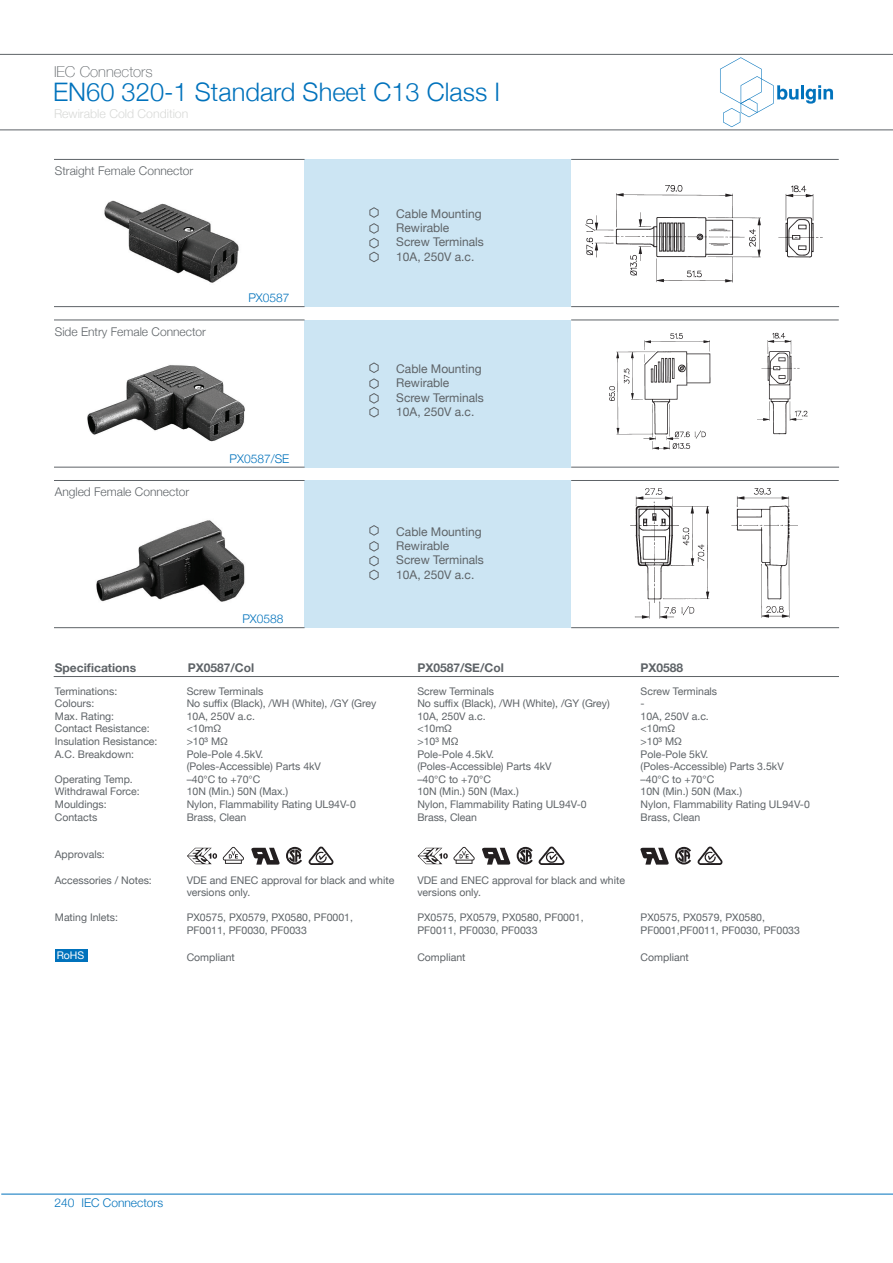
<style>
.page{position:relative;width:893px;height:1263px;background:#fff}
.page>*{position:absolute;margin:0;border:0;box-sizing:border-box;transform-origin:0 0}
.t1{font:300 25.5px "Helvetica Neue";color:#0072bc}
.t2{font:100 15px "Helvetica Neue";color:#5e6367}
.t3{font:300 12.3px "Helvetica Neue";color:#d8d9d7}
.t4{font:12px "Helvetica Neue";color:#5e6367}
.t5{font:300 12px "Helvetica Neue";color:#5e6367}
.t6{font:700 12px "Helvetica Neue";color:#5e6367}
.t7{font:300 12px "Helvetica Neue";color:#0072bc}
.t8{font:10.5px/12.6px "Helvetica Neue";color:#5e6367}
.t9{font:10.5px "Helvetica Neue";color:#fff}
</style>
<div class="page">
<svg style="left:720px;top:57px;width:78px;height:70px"></svg>
<hr style="left:801px;top:85px;width:3px;height:14px;background:#0072bc">
<svg style="left:806px;top:85px;width:27px;height:19px"></svg>
<img style="left:72px;top:520px;width:194px;height:109px">
<img style="left:61px;top:365px;width:208px;height:102px">
<img style="left:74px;top:200px;width:190px;height:120px">
<hr style="left:0;top:54px;width:893px;height:1px;background:#5e6367">
<hr style="left:0;top:129px;width:893px;height:1px;background:#5e6367">
<div style="left:305px;top:159px;width:266px;height:148px;background:#cce5f3"></div>
<div style="left:305px;top:320px;width:266px;height:147px;background:#cce5f3"></div>
<div style="left:305px;top:480px;width:266px;height:148px;background:#cce5f3"></div>
<hr style="left:571px;top:159px;width:268px;height:1px;background:#5e6367">
<hr style="left:571px;top:320px;width:268px;height:1px;background:#5e6367">
<hr style="left:571px;top:480px;width:268px;height:1px;background:#5e6367">
<hr style="left:54px;top:306px;width:251px;height:1px;background:#5e6367">
<hr style="left:54px;top:467px;width:251px;height:1px;background:#5e6367">
<hr style="left:54px;top:627px;width:251px;height:1px;background:#5e6367">
<hr style="left:571px;top:306px;width:268px;height:1px;background:#5e6367">
<hr style="left:571px;top:467px;width:268px;height:1px;background:#5e6367">
<hr style="left:571px;top:627px;width:268px;height:1px;background:#5e6367">
<hr style="left:54px;top:159px;width:251px;height:1px;background:#5e6367">
<hr style="left:54px;top:320px;width:251px;height:1px;background:#5e6367">
<hr style="left:54px;top:480px;width:251px;height:1px;background:#5e6367">
<svg style="left:369px;top:207px;width:10px;height:56px"></svg>
<svg style="left:369px;top:362px;width:10px;height:56px"></svg>
<svg style="left:369px;top:525px;width:10px;height:55px"></svg>
<div style="left:55px;top:949px;width:32px;height:13px;background:#0072bc"></div>
<hr style="left:54px;top:676px;width:785px;height:1px;background:#5e6367">
<img style="left:585px;top:185px;width:238px;height:98px">
<img style="left:609px;top:332px;width:199px;height:118px">
<img style="left:630px;top:488px;width:167px;height:131px">
<svg style="left:286px;top:847px;width:16px;height:17px"></svg>
<svg style="left:517px;top:847px;width:16px;height:17px"></svg>
<svg style="left:675px;top:847px;width:16px;height:17px"></svg>
<svg style="left:187px;top:848px;width:30px;height:17px"></svg>
<img style="left:308px;top:846px;width:26px;height:19px">
<img style="left:539px;top:846px;width:25px;height:19px">
<img style="left:697px;top:846px;width:26px;height:19px">
<svg style="left:225px;top:860px;width:17px;height:4px"></svg>
<hr style="left:226px;top:860px;width:15px;height:3px;background:#231f20">
<svg style="left:223px;top:847px;width:21px;height:13px"></svg>
<svg style="left:418px;top:847px;width:57px;height:18px"></svg>
<svg style="left:251px;top:848px;width:29px;height:17px"></svg>
<svg style="left:482px;top:848px;width:29px;height:17px"></svg>
<svg style="left:640px;top:848px;width:29px;height:17px"></svg>
<hr style="left:1px;top:1194px;width:892px;height:1px;background:#0072bc">
<p class="t2" style="left:54px;top:60px;width:100px">IEC Connectors</p>
<p class="t1" style="left:53px;top:72px;width:448px">EN60 320-1 Standard Sheet C13 Class I</p>
<p class="t3" style="left:54px;top:104px;width:136px">Rewirable Cold Condition</p>
<p class="t5" style="left:55px;top:161px;width:140px">Straight Female Connector</p>
<p class="t5" style="left:55px;top:322px;width:153px">Side Entry Female Connector</p>
<p class="t7" style="left:248px;top:288px;width:43px">PX0587</p>
<p class="t5" style="left:55px;top:482px;width:136px">Angled Female Connector</p>
<p class="t7" style="left:230px;top:449px;width:61px">PX0587/SE</p>
<p class="t7" style="left:242px;top:609px;width:43px">PX0588</p>
<p class="t4" style="left:396px;top:205px;width:87px">Cable Mounting</p>
<p class="t4" style="left:396px;top:219px;width:55px">Rewirable</p>
<p class="t4" style="left:396px;top:234px;width:89px">Screw Terminals</p>
<p class="t4" style="left:396px;top:248px;width:80px">10A, 250V a.c.</p>
<p class="t4" style="left:396px;top:360px;width:87px">Cable Mounting</p>
<p class="t4" style="left:396px;top:374px;width:55px">Rewirable</p>
<p class="t4" style="left:396px;top:389px;width:89px">Screw Terminals</p>
<p class="t4" style="left:396px;top:403px;width:80px">10A, 250V a.c.</p>
<p class="t4" style="left:396px;top:523px;width:87px">Cable Mounting</p>
<p class="t4" style="left:396px;top:537px;width:55px">Rewirable</p>
<p class="t4" style="left:396px;top:551px;width:89px">Screw Terminals</p>
<p class="t4" style="left:396px;top:566px;width:80px">10A, 250V a.c.</p>
<p class="t6" style="left:55px;top:658px;width:83px">Specifications</p>
<p class="t8" style="left:55px;top:685px;width:64px">Terminations:</p>
<p class="t8" style="left:55px;top:698px;width:41px">Colours:</p>
<p class="t8" style="left:55px;top:710px;width:61px">Max. Rating:</p>
<p class="t8" style="left:55px;top:723px;width:96px">Contact Resistance:</p>
<p class="t8" style="left:55px;top:736px;width:104px">Insulation Resistance:</p>
<p class="t8" style="left:55px;top:748px;width:81px">A.C. Breakdown:</p>
<p class="t8" style="left:55px;top:773px;width:80px">Operating Temp.</p>
<p class="t8" style="left:55px;top:786px;width:86px">Withdrawal Force:</p>
<p class="t8" style="left:55px;top:799px;width:53px">Mouldings:</p>
<p class="t8" style="left:55px;top:811px;width:44px">Contacts</p>
<p class="t8" style="left:55px;top:849px;width:51px">Approvals:</p>
<p class="t8" style="left:55px;top:874px;width:99px">Accessories / Notes:</p>
<p class="t8" style="left:55px;top:912px;width:65px">Mating Inlets:</p>
<p class="t9" style="left:57px;top:948px;width:29px">RoHS</p>
<p class="t6" style="left:188px;top:658px;width:68px">PX0587/Col</p>
<p class="t6" style="left:417px;top:658px;width:88px">PX0587/SE/Col</p>
<p class="t8" style="left:417px;top:685px;width:78px">Screw Terminals</p>
<p class="t8" style="left:417px;top:698px;width:194px">No suffix (Black), /WH (White), /GY (Grey)</p>
<p class="t8" style="left:417px;top:710px;width:70px">10A, 250V a.c.</p>
<p class="t8" style="left:417px;top:723px;width:36px">&lt;10mΩ</p>
<p class="t8" style="left:417px;top:736px;width:43px">&gt;10³ MΩ</p>
<p class="t8" style="left:417px;top:748px;width:78px">Pole-Pole 4.5kV.</p>
<p class="t8" style="left:417px;top:761px;width:136px">(Poles-Accessible) Parts 4kV</p>
<p class="t8" style="left:417px;top:773px;width:75px">–40°C to +70°C</p>
<p class="t8" style="left:417px;top:786px;width:103px">10N (Min.) 50N (Max.)</p>
<p class="t8" style="left:417px;top:799px;width:171px">Nylon, Flammability Rating UL94V-0</p>
<p class="t8" style="left:417px;top:811px;width:61px">Brass, Clean</p>
<p class="t8" style="left:187px;top:685px;width:78px">Screw Terminals</p>
<p class="t8" style="left:187px;top:698px;width:191px">No suffix (Black), /WH (White), /GY (Grey</p>
<p class="t8" style="left:187px;top:710px;width:70px">10A, 250V a.c.</p>
<p class="t8" style="left:187px;top:723px;width:36px">&lt;10mΩ</p>
<p class="t8" style="left:187px;top:736px;width:43px">&gt;10³ MΩ</p>
<p class="t8" style="left:187px;top:748px;width:78px">Pole-Pole 4.5kV.</p>
<p class="t8" style="left:187px;top:761px;width:136px">(Poles-Accessible) Parts 4kV</p>
<p class="t8" style="left:187px;top:773px;width:75px">–40°C to +70°C</p>
<p class="t8" style="left:187px;top:786px;width:103px">10N (Min.) 50N (Max.)</p>
<p class="t8" style="left:187px;top:799px;width:171px">Nylon, Flammability Rating UL94V-0</p>
<p class="t8" style="left:187px;top:811px;width:61px">Brass, Clean</p>
<p class="t8" style="left:187px;top:874px;width:209px">VDE and ENEC approval for black and white versions only.</p>
<p class="t8" style="left:187px;top:912px;width:168px">PX0575, PX0579, PX0580, PF0001,</p>
<p class="t8" style="left:187px;top:925px;width:122px">PF0011, PF0030, PF0033</p>
<p class="t8" style="left:187px;top:952px;width:50px">Compliant</p>
<p class="t8" style="left:417px;top:874px;width:209px">VDE and ENEC approval for black and white versions only.</p>
<p class="t8" style="left:417px;top:912px;width:168px">PX0575, PX0579, PX0580, PF0001,</p>
<p class="t8" style="left:417px;top:925px;width:122px">PF0011, PF0030, PF0033</p>
<p class="t8" style="left:417px;top:952px;width:50px">Compliant</p>
<p class="t6" style="left:641px;top:658px;width:44px">PX0588</p>
<p class="t8" style="left:641px;top:685px;width:78px">Screw Terminals</p>
<p class="t8" style="left:641px;top:698px;width:6px">-</p>
<p class="t8" style="left:641px;top:710px;width:70px">10A, 250V a.c.</p>
<p class="t8" style="left:641px;top:723px;width:36px">&lt;10mΩ</p>
<p class="t8" style="left:641px;top:736px;width:43px">&gt;10³ MΩ</p>
<p class="t8" style="left:641px;top:748px;width:69px">Pole-Pole 5kV.</p>
<p class="t8" style="left:641px;top:761px;width:145px">(Poles-Accessible) Parts 3.5kV</p>
<p class="t8" style="left:641px;top:773px;width:75px">–40°C to +70°C</p>
<p class="t8" style="left:641px;top:786px;width:103px">10N (Min.) 50N (Max.)</p>
<p class="t8" style="left:641px;top:799px;width:171px">Nylon, Flammability Rating UL94V-0</p>
<p class="t8" style="left:641px;top:811px;width:61px">Brass, Clean</p>
<p class="t8" style="left:641px;top:912px;width:126px">PX0575, PX0579, PX0580,</p>
<p class="t8" style="left:641px;top:925px;width:161px">PF0001,PF0011, PF0030, PF0033</p>
<p class="t8" style="left:641px;top:952px;width:50px">Compliant</p>
<p class="t7" style="left:55px;top:1193px;width:110px">240 IEC Connectors</p>
</div>
